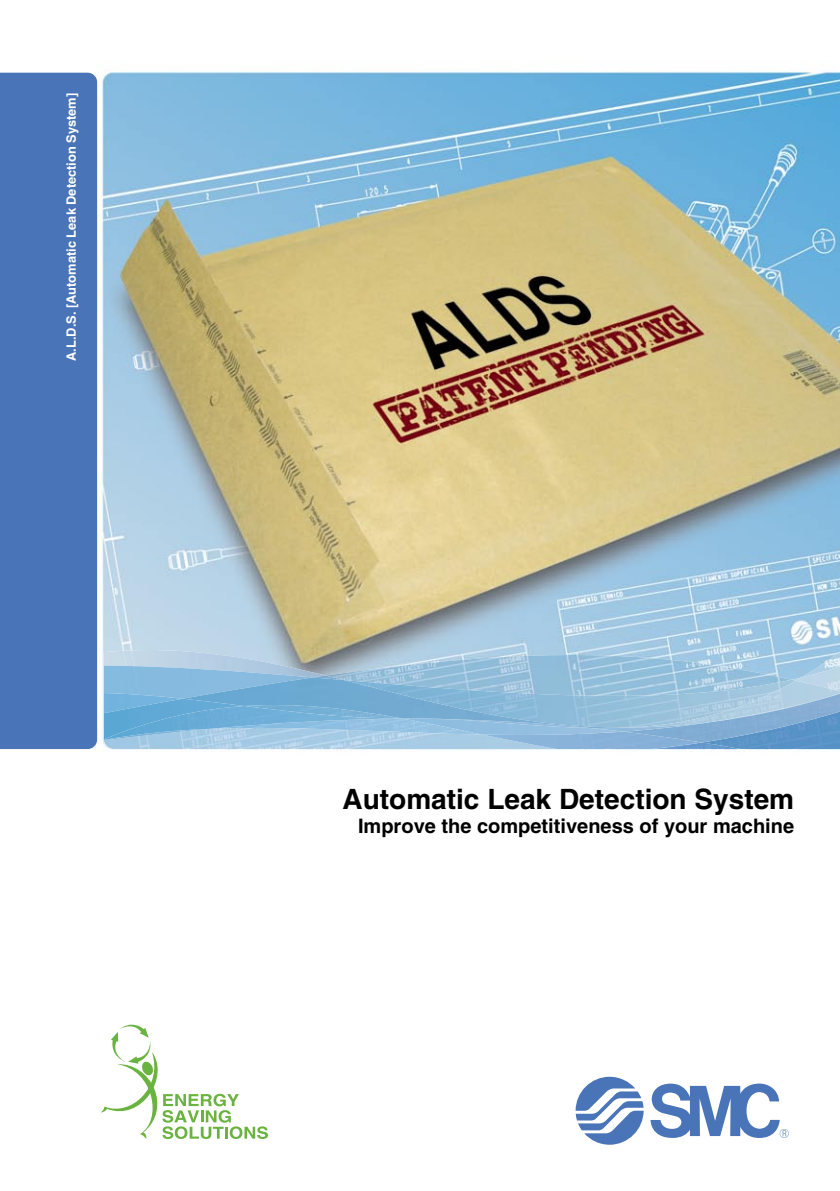
<style>
.page{position:relative;width:840px;height:1191px;background:#fff}
.page>*{position:absolute;margin:0;border:0;box-sizing:border-box;transform-origin:0 0}
.t1{font:700 28px "Helvetica";color:#000}
.t2{font:700 20px "Helvetica";color:#000}
.t3{font:700 12.8px "Helvetica";color:#fff}
</style>
<div class="page">
<img style="left:34px;top:71px;width:805px;height:681px">
<div style="left:0;top:73px;width:97px;height:676px;background:#4974b7"></div>
<svg style="left:575px;top:1076px;width:213px;height:68px"></svg>
<svg style="left:101px;top:1024px;width:167px;height:115px"></svg>
<img style="left:104px;top:644px;width:221px;height:21px">
<img style="left:104px;top:665px;width:221px;height:28px">
<img style="left:701px;top:742px;width:138px;height:7px">
<img style="left:325px;top:644px;width:466px;height:35px">
<img style="left:313px;top:675px;width:30px;height:2px">
<img style="left:183px;top:677px;width:446px;height:16px">
<img style="left:104px;top:735px;width:378px;height:14px">
<img style="left:482px;top:735px;width:219px;height:14px">
<img style="left:104px;top:693px;width:519px;height:42px">
<img style="left:801px;top:632px;width:38px;height:25px">
<img style="left:795px;top:657px;width:44px;height:23px">
<img style="left:104px;top:739px;width:300px;height:1px">
<img style="left:104px;top:698px;width:346px;height:41px">
<img style="left:623px;top:692px;width:216px;height:50px">
<img style="left:629px;top:680px;width:210px;height:47px">
<img style="left:590px;top:722px;width:120px;height:9px">
<p class="t3" style="left:63px;top:361px;width:270px;rotate:-90deg">A.L.D.S. [Automatic Leak Detection System]</p>
<p class="t1" style="left:342px;top:782px;width:453px">Automatic Leak Detection System</p>
<p class="t2" style="left:358px;top:814px;width:437px">Improve the competitiveness of your machine</p>
</div>
